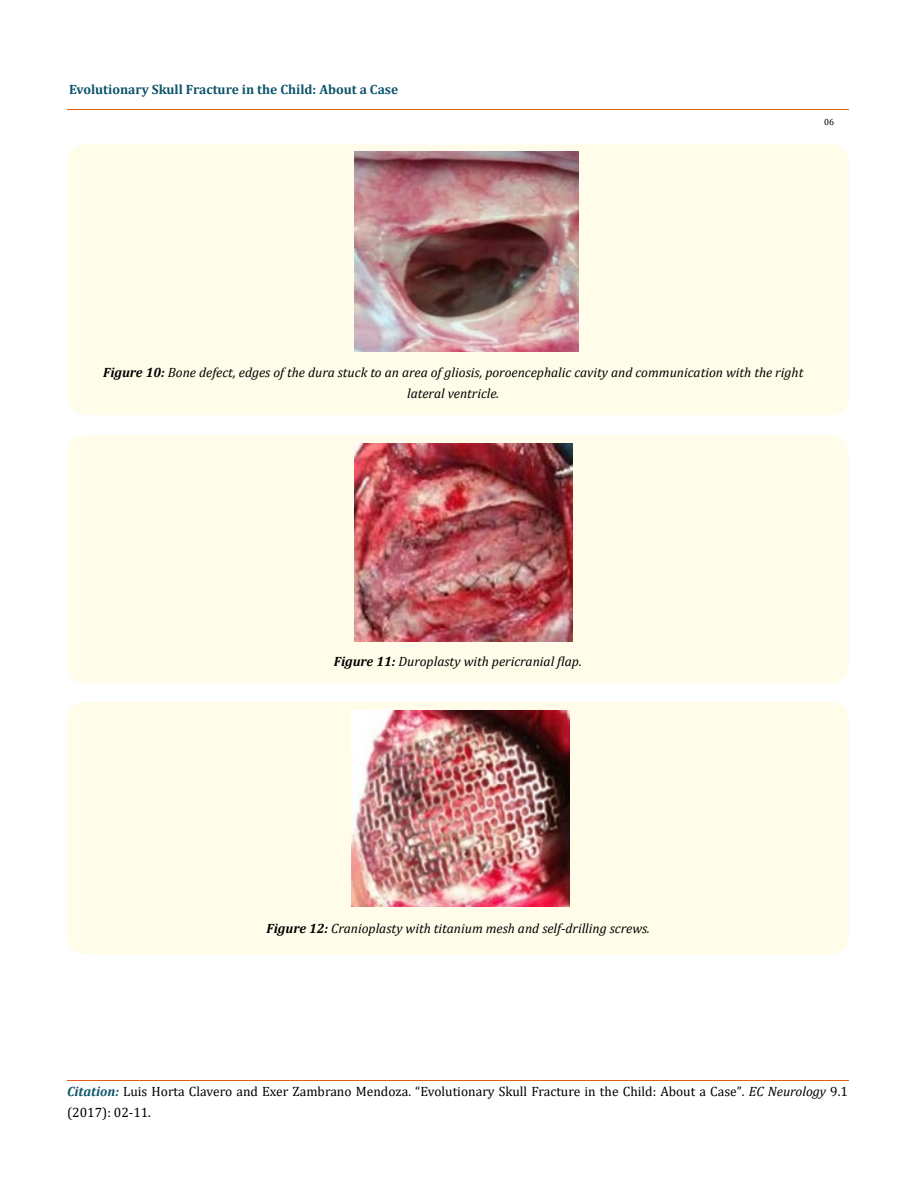
<style>
.page{position:relative;width:917px;height:1190px;background:#fff}
.page>*{position:absolute;margin:0;border:0;box-sizing:border-box;transform-origin:0 0}
.t1{font:italic 13.5px/21px "Cambria";color:#000;text-align:center}
.t2{font:13.5px/21px "Cambria";color:#000}
.t3{font:700 13.5px "Cambria";color:#0e546a}
.t4{font:9px "Cambria";color:#000}
.s1{font-weight:700}
.s2{font-weight:700;font-style:italic;color:#0e546a}
.s3{font-size:13.35px}
.s4{font-style:italic}
</style>
<div class="page">
<hr style="left:68px;top:109px;width:781px;height:1px;background:#e05d1a">
<div style="left:68px;top:144px;width:781px;height:271px;background:#fffde9;border-radius:18px"></div>
<img style="left:354px;top:151px;width:224px;height:200px">
<div style="left:68px;top:435px;width:781px;height:248px;background:#fffde9;border-radius:18px"></div>
<img style="left:354px;top:444px;width:218px;height:197px">
<div style="left:67px;top:702px;width:782px;height:252px;background:#fffde9;border-radius:18px"></div>
<img style="left:351px;top:710px;width:218px;height:196px">
<p class="t3" style="left:69px;top:80px;width:331px">Evolutionary Skull Fracture in the Child: About a Case</p>
<p class="t4" style="left:824px;top:117px;width:11px">06</p>
<p class="t1" style="left:103px;top:361px;width:701px"><span class="s1">Figure 10:</span> Bone defect, edges of the dura stuck to an area of gliosis, poroencephalic cavity and communication with the right lateral ventricle.</p>
<p class="t1" style="left:334px;top:650px;width:249px"><span class="s1">Figure 11:</span> Duroplasty with pericranial flap.</p>
<p class="t1" style="left:266px;top:917px;width:385px"><span class="s1">Figure 12:</span> Cranioplasty with titanium mesh and self-drilling screws.</p>
<p class="t2" style="left:67px;top:1080px;width:782px"><span class="s2">Citation:</span> Luis Horta Clavero and Exer Zambrano Mendoza. “Evolutionary Skull Fracture in the Child: About a Case”<span class="s3">.</span> <span class="s4">EC Neurology</span> <span class="s3">9</span>.1 (2017): 02-11.</p>
</div>
